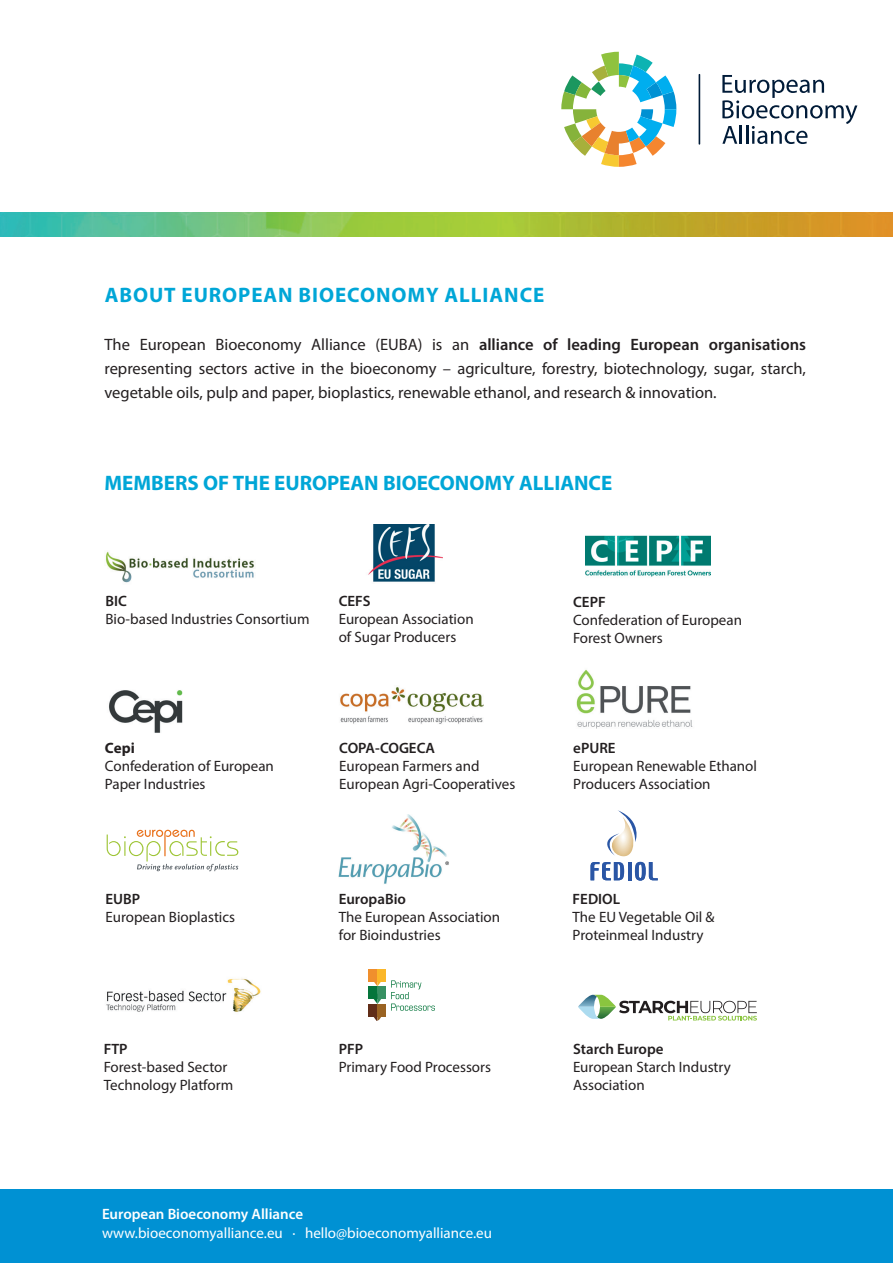
<style>
.page{position:relative;width:893px;height:1263px;background:#fff}
.page>*{position:absolute;margin:0;border:0;box-sizing:border-box;transform-origin:0 0}
.t1{font:700 21px "Myriad Pro";color:#00a6d7}
.t2{font:700 21px "Myriad Pro";letter-spacing:.045em;color:#00a6d7}
.t3{font:16.5px/24px "Myriad Pro";color:#231f20;text-align:justify}
.t4{font:15px/18px "Myriad Pro";color:#231f20}
.t5{font:600 15px "Myriad Pro";color:#231f20}
.t6{font:15px "Myriad Pro";color:#fff}
.t7{font:600 15px "Myriad Pro";color:#fff}
.t8{font:700 15px "Myriad Pro";color:#231f20}
.s1{font-weight:600}
</style>
<div class="page">
<div style="left:0;top:1189px;width:893px;height:74px;background:#0091d3"></div>
<hr style="left:699px;top:74px;width:1px;height:71px;background:#001b38">
<svg style="left:722px;top:75px;width:135px;height:69px"></svg>
<svg style="left:561px;top:52px;width:115px;height:115px"></svg>
<svg style="left:578px;top:995px;width:179px;height:25px"></svg>
<img style="left:339px;top:814px;width:110px;height:70px">
<svg style="left:107px;top:830px;width:131px;height:41px"></svg>
<img style="left:586px;top:535px;width:124px;height:42px">
<img style="left:106px;top:978px;width:155px;height:34px">
<img style="left:576px;top:669px;width:117px;height:60px">
<img style="left:105px;top:551px;width:150px;height:32px">
<img style="left:340px;top:687px;width:144px;height:37px">
<svg style="left:591px;top:810px;width:67px;height:70px"></svg>
<img style="left:0;top:213px;width:893px;height:23px">
<img style="left:368px;top:525px;width:74px;height:57px">
<svg style="left:391px;top:980px;width:44px;height:31px"></svg>
<div style="left:368px;top:969px;width:9px;height:12px;background:#f08f2d"></div>
<svg style="left:373px;top:981px;width:8px;height:5px"></svg>
<div style="left:377px;top:969px;width:9px;height:12px;background:#fbb729"></div>
<div style="left:368px;top:987px;width:9px;height:12px;background:#05753b"></div>
<svg style="left:373px;top:999px;width:8px;height:5px"></svg>
<div style="left:377px;top:987px;width:9px;height:12px;background:#379062"></div>
<div style="left:368px;top:1005px;width:9px;height:12px;background:#612d18"></div>
<svg style="left:373px;top:1017px;width:8px;height:3px"></svg>
<div style="left:377px;top:1005px;width:9px;height:12px;background:#9a6322"></div>
<img style="left:109px;top:690px;width:74px;height:43px">
<h1 class="t2" style="left:105px;top:281px;width:441px">ABOUT EUROPEAN BIOECONOMY ALLIANCE</h1>
<p class="t3" style="left:104px;top:332px;width:703px">The European Bioeconomy Alliance (EUBA) is an <span class="s1">alliance of leading European organisations </span>representing sectors active in the bioeconomy – agriculture, forestry, biotechnology, sugar, starch, vegetable oils, pulp and paper, bioplastics, renewable ethanol, and research &amp; innovation.</p>
<h1 class="t1" style="left:104px;top:469px;width:509px">MEMBERS OF THE EUROPEAN BIOECONOMY ALLIANCE</h1>
<p class="t5" style="left:106px;top:591px;width:23px">BIC</p>
<p class="t4" style="left:106px;top:610px;width:206px">Bio-based Industries Consortium</p>
<p class="t5" style="left:339px;top:592px;width:33px">CEFS</p>
<p class="t4" style="left:339px;top:610px;width:136px">European Association of Sugar Producers</p>
<p class="t8" style="left:105px;top:738px;width:31px">Cepi</p>
<p class="t4" style="left:105px;top:757px;width:170px">Confederation of European<br>Paper Industries</p>
<p class="t5" style="left:339px;top:739px;width:97px">COPA-COGECA</p>
<p class="t4" style="left:339px;top:757px;width:177px">European Farmers and<br>European Agri-Cooperatives</p>
<p class="t5" style="left:106px;top:890px;width:36px">EUBP</p>
<p class="t4" style="left:106px;top:908px;width:131px">European Bioplastics</p>
<p class="t5" style="left:339px;top:889px;width:69px">EuropaBio</p>
<p class="t4" style="left:339px;top:908px;width:163px">The European Association for Bioindustries</p>
<p class="t5" style="left:104px;top:1040px;width:25px">FTP</p>
<p class="t4" style="left:104px;top:1058px;width:131px">Forest-based Sector<br>Technology Platform</p>
<p class="t5" style="left:339px;top:1039px;width:26px">PFP</p>
<p class="t4" style="left:339px;top:1057px;width:154px">Primary Food Processors</p>
<p class="t7" style="left:102px;top:1204px;width:203px">European Bioeconomy Alliance</p>
<p class="t6" style="left:102px;top:1224px;width:391px">www.bioeconomyalliance.eu · hello@bioeconomyalliance.eu</p>
<p class="t5" style="left:573px;top:592px;width:34px">CEPF</p>
<p class="t4" style="left:573px;top:610px;width:170px">Confederation of European<br>Forest Owners</p>
<p class="t5" style="left:573px;top:738px;width:44px">ePURE</p>
<p class="t4" style="left:573px;top:757px;width:185px">European Renewable Ethanol<br>Producers Association</p>
<p class="t5" style="left:573px;top:889px;width:49px">FEDIOL</p>
<p class="t4" style="left:573px;top:908px;width:143px">The EU Vegetable Oil &amp;<br>Proteinmeal Industry</p>
<p class="t5" style="left:573px;top:1039px;width:92px">Starch Europe</p>
<p class="t4" style="left:573px;top:1057px;width:159px">European Starch Industry<br>Association</p>
</div>
